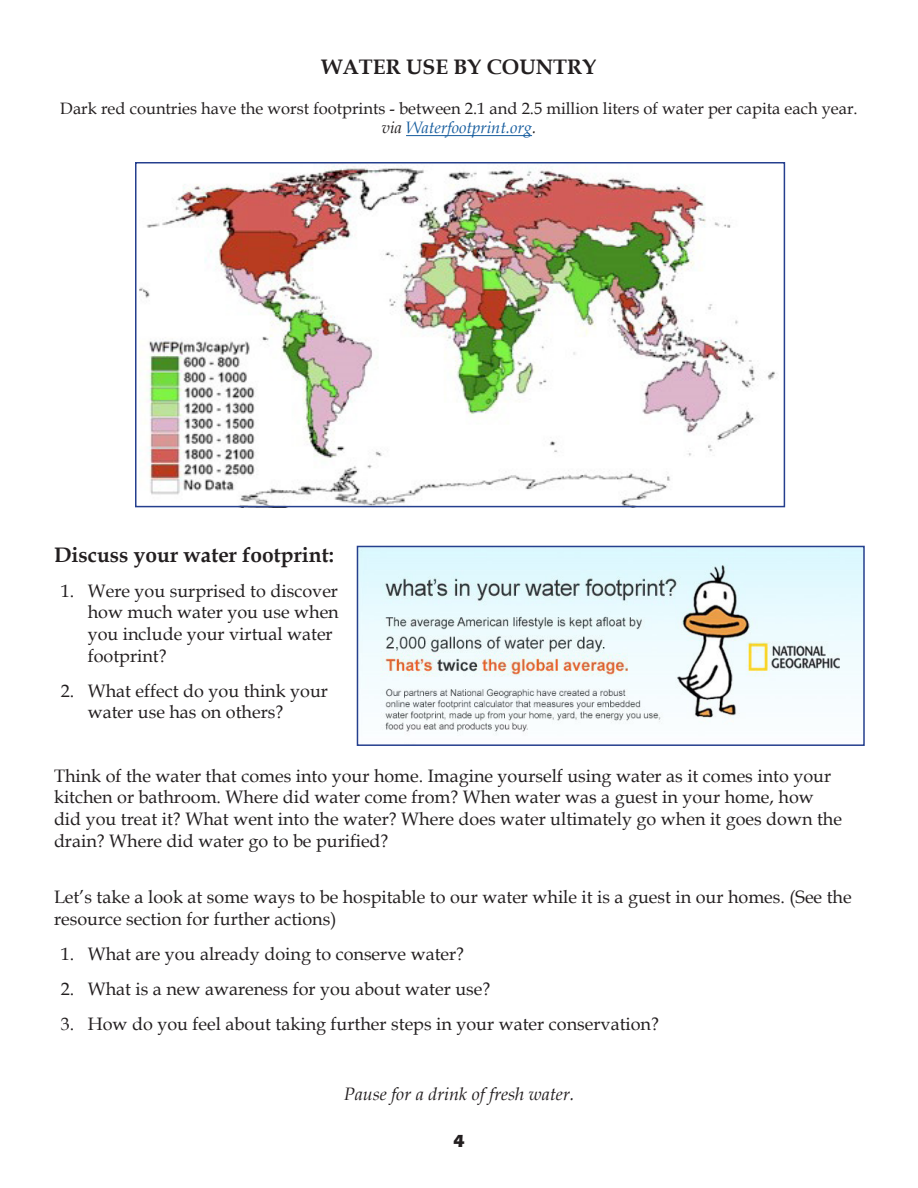
<style>
.page{position:relative;width:918px;height:1188px;background:#fff}
.page>*{position:absolute;margin:0;border:0;box-sizing:border-box;transform-origin:0 0}
.t1{font:700 21px "Book Antiqua";color:#231f20}
.t2{font:18px/21.6px "Book Antiqua";color:#231f20}
.t3{font:italic 18px "Book Antiqua";color:#231f20}
.t4{font:700 18px "Eras ITC";color:#231f20}
.t5{font:16.5px "Book Antiqua";color:#231f20}
.t6{font:italic 16.5px "Book Antiqua";color:#175d9e}
.s1{color:#231f20}
</style>
<div class="page">
<hr style="left:406px;top:135px;width:126px;height:1px;background:#175d9e">
<img style="left:140px;top:165px;width:635px;height:339px">
<div style="left:135px;top:162px;width:650px;height:345px;border:2px solid #253f8e"></div>
<img style="left:360px;top:549px;width:502px;height:186px">
<div style="left:357px;top:546px;width:508px;height:200px;border:2px solid #253f8e"></div>
<p class="t1" style="left:322px;top:53px;width:276px">WATER USE BY COUNTRY</p>
<p class="t5" style="left:60px;top:97px;width:799px">Dark red countries have the worst footprints - between 2.1 and 2.5 million liters of water per capita each year.</p>
<p class="t6" style="left:382px;top:116px;width:156px"><span class="s1">via</span> Waterfootprint.org<span class="s1">.</span></p>
<p class="t1" style="left:54px;top:540px;width:281px">Discuss your water footprint:</p>
<p class="t2" style="left:88px;top:580px;width:253px;text-indent:-27px">1. Were you surprised to discover how much water you use when you include your virtual water footprint?</p>
<p class="t2" style="left:88px;top:679px;width:242px;text-indent:-27px">2. What effect do you think your water use has on others?</p>
<p class="t2" style="left:54px;top:764px;width:790px">Think of the water that comes into your home. Imagine yourself using water as it comes into your kitchen or bathroom. Where did water come from? When water was a guest in your home, how did you treat it? What went into the water? Where does water ultimately go when it goes down the drain? Where did water go to be purified?</p>
<p class="t2" style="left:54px;top:886px;width:799px">Let’s take a look at some ways to be hospitable to our water while it is a guest in our homes. (See the resource section for further actions)</p>
<p class="t2" style="left:61px;top:943px;width:405px">1. What are you already doing to conserve water?</p>
<p class="t2" style="left:61px;top:978px;width:431px">2. What is a new awareness for you about water use?</p>
<p class="t2" style="left:61px;top:1013px;width:600px">3. How do you feel about taking further steps in your water conservation?</p>
<p class="t3" style="left:344px;top:1082px;width:232px">Pause for a drink of fresh water.</p>
<p class="t4" style="left:453px;top:1130px;width:13px">4</p>
</div>
